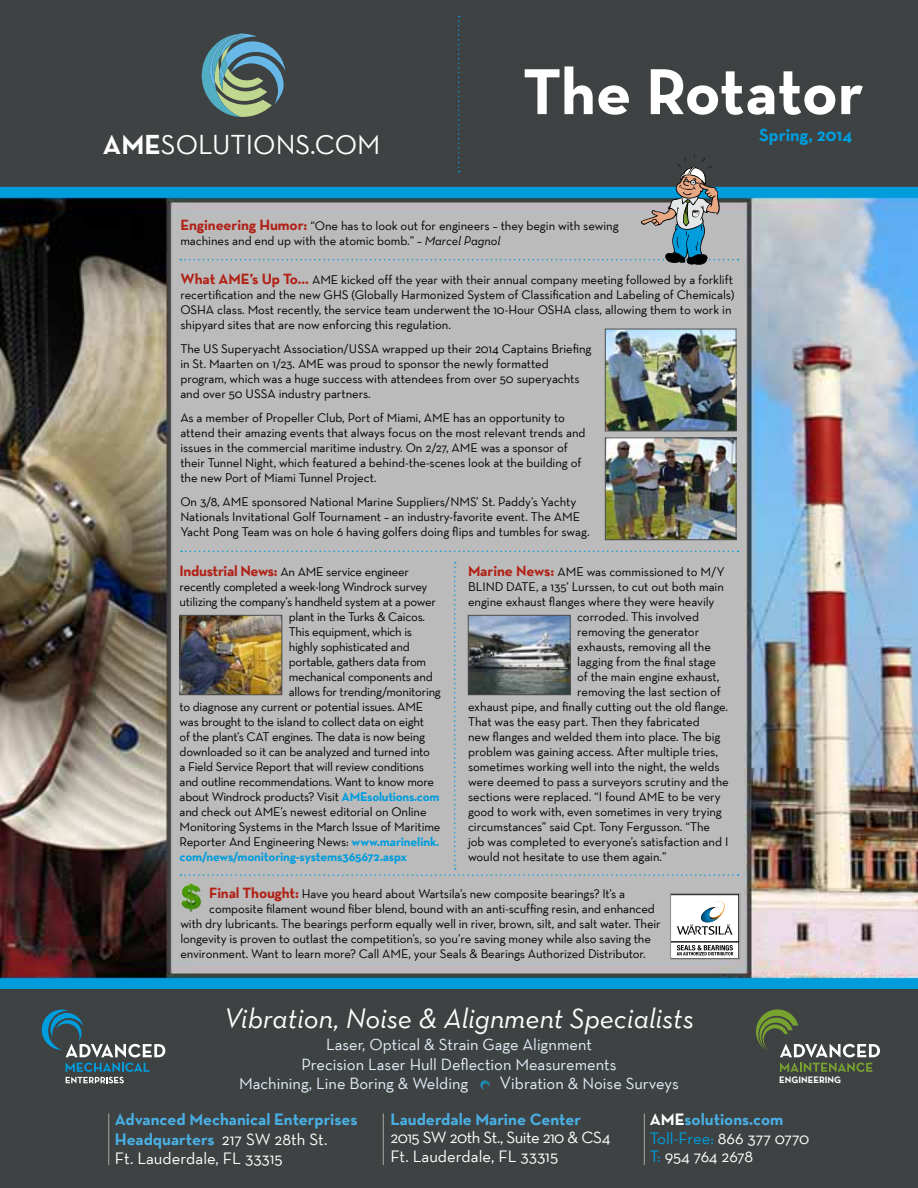
<style>
.page{position:relative;width:918px;height:1188px;background:#fff}
.page>*{position:absolute;margin:0;border:0;box-sizing:border-box;transform-origin:0 0}
.t1{font:700 66px "Neutra Text";letter-spacing:-.005em;color:#fff}
.t2{font:italic 28.5px "Neutra Text";color:#fff}
.t3{font:27.75px "Neutra Text";color:#fff}
.t4{font:700 18px "Neutra Text";color:#009ddc}
.t5{font:16.8px/18.5px "Neutra Text";letter-spacing:-.005em;color:#fff}
.t6{font:700 16.8px/20.1px "Neutra Text";color:#49afe3}
.t7{font:16.5px "Neutra Text";color:#e5f0fa}
.t8{font:12.75px/15px "Neutra Text";letter-spacing:-.01em;color:#000}
.t9{font:700 12.75px "Neutra Text";letter-spacing:-.01em;color:#009ddc}
.t10{font:700 9.45px "Neutra Text";color:#fff}
.s1{font-weight:700}
.s2{font-weight:700;font-size:15px;color:#b12116}
.s3{font-style:italic}
.s4{font-weight:700;color:#009ddc}
.s5{font-size:18px}
.s6{font-weight:400;color:#fff}
.s7{font-weight:700;color:#49afe3}
.s8{color:#009ddc}
</style>
<div class="page">
<img style="left:0;top:197px;width:918px;height:781px">
<img style="left:607px;top:331px;width:127px;height:98px">
<div style="left:605px;top:329px;width:131px;height:102px;border:1px solid #4d4d4f"></div>
<img style="left:607px;top:440px;width:127px;height:98px">
<div style="left:605px;top:438px;width:131px;height:102px;border:1px solid #4d4d4f"></div>
<div style="left:0;top:0;width:918px;height:188px;background:#3e4243"></div>
<div style="left:0;top:988px;width:918px;height:200px;background:#3e4243"></div>
<div style="left:0;top:978px;width:918px;height:11px;background:#009ddc"></div>
<div style="left:0;top:187px;width:918px;height:10px;background:#009ddc"></div>
<hr style="left:108px;top:1114px;width:1px;height:51px;background:#8b9890">
<hr style="left:644px;top:1114px;width:1px;height:51px;background:#8b9890">
<hr style="left:383px;top:1114px;width:1px;height:51px;background:#8b9890">
<svg style="left:481px;top:1080px;width:9px;height:9px"></svg>
<svg style="left:181px;top:551px;width:558px;height:1px"></svg>
<div style="left:180px;top:562px;width:559px;height:314px;background:#bbb"></div>
<img style="left:182px;top:617px;width:98px;height:76px">
<div style="left:180px;top:615px;width:102px;height:80px;border:1px solid #4d4d4f"></div>
<img style="left:470px;top:617px;width:98px;height:76px">
<div style="left:468px;top:615px;width:102px;height:80px;border:1px solid #4d4d4f"></div>
<svg style="left:42px;top:1010px;width:123px;height:47px"></svg>
<svg style="left:66px;top:1063px;width:84px;height:20px"></svg>
<svg style="left:780px;top:1063px;width:92px;height:9px"></svg>
<svg style="left:756px;top:1009px;width:124px;height:48px"></svg>
<img style="left:174px;top:879px;width:35px;height:36px">
<svg style="left:42px;top:16px;width:697px;height:249px"></svg>
<svg style="left:672px;top:895px;width:66px;height:62px"></svg>
<div style="left:670px;top:893px;width:70px;height:66px;border:1px solid #939598"></div>
<h3 class="t3" style="left:103px;top:128px;width:279px"><span class="s1">AME</span>SOLUTIONS.COM</h3>
<h1 class="t1" style="left:523px;top:50px;width:343px">The Rotator</h1>
<h3 class="t4" style="left:759px;top:124px;width:95px">Spring, 2014</h3>
<p class="t8" style="left:180px;top:218px;width:440px"><span class="s2">Engineering Humor:</span> “One has to look out for engineers – they begin with sewing machines and end up with the atomic bomb.” <span class="s3">– Marcel Pagnol</span></p>
<p class="t8" style="left:180px;top:272px;width:556px"><span class="s2">What AME’s Up To…</span> AME kicked off the year with their annual company meeting followed by a forklift recertification and the new GHS (Globally Harmonized System of Classification and Labeling of Chemicals)<br>OSHA class. Most recently, the service team underwent the 10-Hour OSHA class, allowing them to work in shipyard sites that are now enforcing this regulation.</p>
<p class="t8" style="left:180px;top:341px;width:413px">The US Superyacht Association/USSA wrapped up their 2014 Captains Briefing in St. Maarten on 1/23. AME was proud to sponsor the newly formatted program, which was a huge success with attendees from over 50 superyachts and over 50 USSA industry partners.</p>
<p class="t8" style="left:180px;top:410px;width:407px">As a member of Propeller Club, Port of Miami, AME has an opportunity to attend their amazing events that always focus on the most relevant trends and issues in the commercial maritime industry. On 2/27, AME was a sponsor of their Tunnel Night, which featured a behind-the-scenes look at the building of the new Port of Miami Tunnel Project.</p>
<p class="t8" style="left:180px;top:494px;width:411px">On 3/8, AME sponsored National Marine Suppliers/NMS’ St. Paddy’s Yachty<br>Nationals Invitational Golf Tournament – an industry-favorite event. The AME<br>Yacht Pong Team was on hole 6 having golfers doing flips and tumbles for swag.</p>
<p class="t8" style="left:180px;top:564px;width:231px"><span class="s2">Industrial News:</span> An AME service engineer</p>
<p class="t8" style="left:180px;top:579px;width:249px">recently completed a week-long Windrock survey</p>
<p class="t8" style="left:180px;top:594px;width:258px">utilizing the company’s handheld system at a power</p>
<p class="t8" style="left:289px;top:609px;width:138px">plant in the Turks &amp; Caicos.</p>
<p class="t8" style="left:289px;top:624px;width:125px">This equipment, which is</p>
<p class="t8" style="left:289px;top:639px;width:122px">highly sophisticated and</p>
<p class="t8" style="left:289px;top:654px;width:139px">portable, gathers data from</p>
<p class="t8" style="left:289px;top:669px;width:145px">mechanical components and</p>
<p class="t8" style="left:289px;top:684px;width:154px">allows for trending/monitoring</p>
<p class="t8" style="left:180px;top:699px;width:245px">to diagnose any current or potential issues. AME</p>
<p class="t8" style="left:180px;top:714px;width:246px">was brought to the island to collect data on eight</p>
<p class="t8" style="left:180px;top:729px;width:247px">of the plant’s CAT engines. The data is now being</p>
<p class="t8" style="left:180px;top:744px;width:252px">downloaded so it can be analyzed and turned into</p>
<p class="t8" style="left:180px;top:759px;width:246px">a Field Service Report that will review conditions</p>
<p class="t8" style="left:180px;top:774px;width:256px">and outline recommendations. Want to know more</p>
<p class="t8" style="left:180px;top:789px;width:261px">about Windrock products? Visit <span class="s4">AMEsolutions.com</span></p>
<p class="t8" style="left:180px;top:804px;width:248px">and check out AME’s newest editorial on Online</p>
<p class="t8" style="left:180px;top:819px;width:262px">Monitoring Systems in the March Issue of Maritime</p>
<p class="t8" style="left:180px;top:834px;width:261px">Reporter And Engineering News: <span class="s4">www.marinelink.</span></p>
<p class="t9" style="left:180px;top:849px;width:229px">com/news/monitoring-systems365672.aspx</p>
<p class="t8" style="left:468px;top:564px;width:258px"><span class="s2">Marine News:</span> AME was commissioned to M/Y</p>
<p class="t8" style="left:468px;top:579px;width:257px">BLIND DATE, a 135’ Lurssen, to cut out both main</p>
<p class="t8" style="left:468px;top:594px;width:248px">engine exhaust flanges where they were heavily</p>
<p class="t8" style="left:577px;top:609px;width:123px">corroded. This involved</p>
<p class="t8" style="left:577px;top:624px;width:124px">removing the generator</p>
<p class="t8" style="left:577px;top:639px;width:135px">exhausts, removing all the</p>
<p class="t8" style="left:577px;top:654px;width:141px">lagging from the final stage</p>
<p class="t8" style="left:577px;top:669px;width:144px">of the main engine exhaust,</p>
<p class="t8" style="left:577px;top:684px;width:145px">removing the last section of</p>
<p class="t8" style="left:468px;top:699px;width:262px">exhaust pipe, and finally cutting out the old flange.</p>
<p class="t8" style="left:468px;top:714px;width:233px">That was the easy part. Then they fabricated</p>
<p class="t8" style="left:468px;top:729px;width:254px">new flanges and welded them into place. The big</p>
<p class="t8" style="left:468px;top:744px;width:251px">problem was gaining access. After multiple tries,</p>
<p class="t8" style="left:468px;top:759px;width:253px">sometimes working well into the night, the welds</p>
<p class="t8" style="left:468px;top:774px;width:262px">were deemed to pass a surveyors scrutiny and the</p>
<p class="t8" style="left:468px;top:789px;width:254px">sections were replaced. “I found AME to be very</p>
<p class="t8" style="left:468px;top:804px;width:255px">good to work with, even sometimes in very trying</p>
<p class="t8" style="left:468px;top:819px;width:244px">circumstances” said Cpt. Tony Fergusson. “The</p>
<p class="t8" style="left:468px;top:834px;width:262px">job was completed to everyone’s satisfaction and I</p>
<p class="t8" style="left:468px;top:849px;width:200px">would not hesitate to use them again.”</p>
<p class="t8" style="left:209px;top:886px;width:417px"><span class="s2">Final Thought:</span> Have you heard about Wartsila’s new composite bearings? It’s a</p>
<p class="t8" style="left:209px;top:901px;width:447px">composite filament wound fiber blend, bound with an anti-scuffing resin, and enhanced</p>
<p class="t8" style="left:180px;top:916px;width:482px">with dry lubricants. The bearings perform equally well in river, brown, silt, and salt water. Their</p>
<p class="t8" style="left:180px;top:931px;width:472px">longevity is proven to outlast the competition’s, so you’re saving money while also saving the</p>
<p class="t8" style="left:180px;top:946px;width:467px">environment. Want to learn more? Call AME, your Seals &amp; Bearings Authorized Distributor.</p>
<h2 class="t2" style="left:224px;top:1001px;width:472px">Vibration, Noise &amp; Alignment Specialists</h2>
<p class="t7" style="left:326px;top:1035px;width:267px">Laser, Optical &amp; Strain Gage Alignment</p>
<p class="t7" style="left:301px;top:1054px;width:317px">Precision Laser Hull Deflection Measurements</p>
<p class="t7" style="left:239px;top:1074px;width:231px">Machining, Line Boring &amp; Welding</p>
<p class="t7" style="left:499px;top:1074px;width:181px"><span class="s5">V</span>ibration &amp; Noise Surveys</p>
<p class="t10" style="left:779px;top:1074px;width:64px">ENGINEERING</p>
<h3 class="t6" style="left:115px;top:1109px;width:244px">Advanced Mechanical Enterprises<br>Headquarters <span class="s6">217 SW 28th St.</span></h3>
<h3 class="t5" style="left:115px;top:1148px;width:169px">Ft. Lauderdale, FL 33315</h3>
<h3 class="t6" style="left:390px;top:1109px;width:192px">Lauderdale Marine Center</h3>
<h3 class="t5" style="left:390px;top:1128px;width:222px">2015 SW 20th St., Suite 210 &amp; CS4<br>Ft. Lauderdale, FL 33315</h3>
<h3 class="t5" style="left:650px;top:1110px;width:161px"><span class="s1">AME</span><span class="s7">solutions.com<br></span><span class="s8">Toll-Free:</span> 866 377 0770<br><span class="s8">T:</span> 954 764 2678</h3>
</div>
